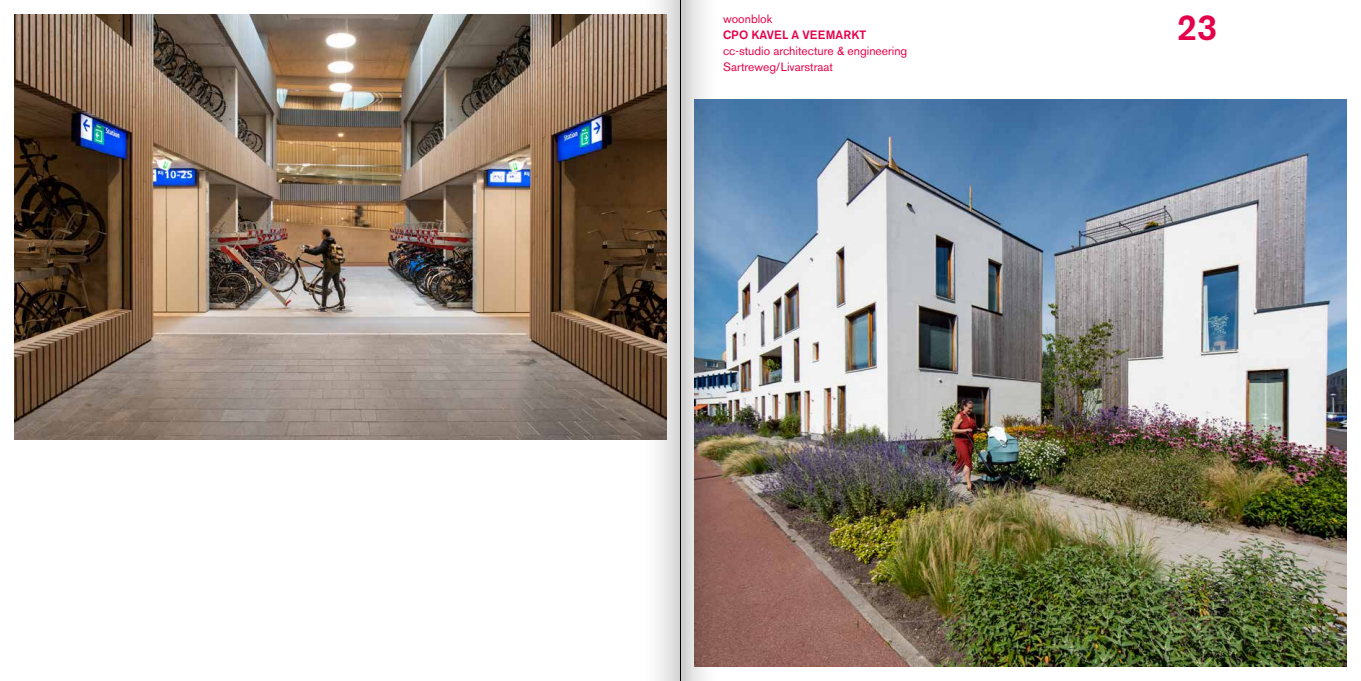
<style>
.page{position:relative;width:1361px;height:681px;background:#fff}
.page>*{position:absolute;margin:0;border:0;box-sizing:border-box;transform-origin:0 0}
.t1{font:500 36px "Akzidenz Grotesk BE";color:#e5004b}
.t2{font:12px/16px "Akzidenz Grotesk BE";color:#e5004b}
.t3{font:500 12px "Akzidenz Grotesk BE";color:#e5004b}
</style>
<div class="page">
<img style="left:718px;top:99px;width:628px;height:567px">
<img style="left:14px;top:14px;width:629px;height:425px">
<hr style="left:680px;top:0;width:1px;height:680px;background:#000">
<svg style="left:681px;top:0;width:37px;height:680px;background:#a4a6ae"></svg>
<svg style="left:643px;top:0;width:37px;height:680px"></svg>
<p class="t2" style="left:723px;top:11px;width:51px">woonblok</p>
<p class="t3" style="left:723px;top:28px;width:145px">CPO KAVEL A VEEMARKT</p>
<p class="t2" style="left:723px;top:43px;width:186px">cc-studio architecture &amp; engineering<br>Sartreweg/Livarstraat</p>
<h1 class="t1" style="left:1176px;top:5px;width:42px">23</h1>
</div>
